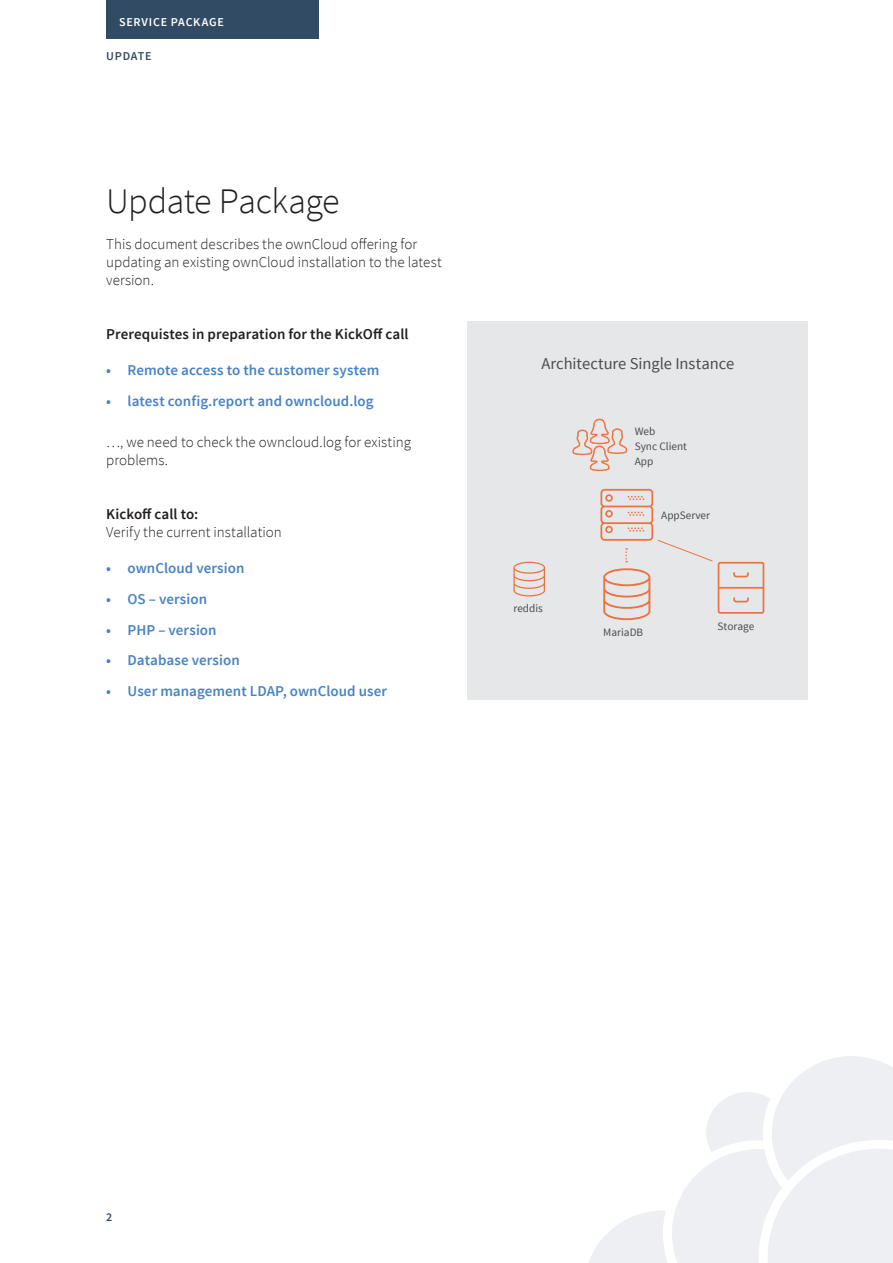
<style>
.page{position:relative;width:893px;height:1263px;background:#fff}
.page>*{position:absolute;margin:0;border:0;box-sizing:border-box;transform-origin:0 0}
.Headline{font:300 36px "Source Sans Pro";letter-spacing:-.02em;color:#231f20}
.Source_11pt_re{font:16.5px "Source Sans Pro";letter-spacing:-.005em;color:#4b4c4d}
.Text{font:300 15px/18px "Source Sans Pro";color:#231f20}
.t1{font:600 15px "Source Sans Pro";letter-spacing:.005em;color:#4983c4}
.Text-2{font:600 15px "Source Sans Pro";letter-spacing:.005em;color:#231f20}
.t2{font:600 12px "Source Sans Pro";letter-spacing:.065em;color:#fff}
.t3{font:600 12px "Source Sans Pro";letter-spacing:.055em;color:#324b64}
.Source_7_5pt_re{font:11.25px "Source Sans Pro";color:#4b4c4d}
.s1{font-weight:600}
</style>
<div class="page">
<div style="left:106px;top:0;width:213px;height:38px;background:#324b64"></div>
<svg style="left:589px;top:1056px;width:304px;height:207px;fill:#eeeff2"></svg>
<div style="left:468px;top:321px;width:340px;height:378px;background:#e6e7e9"></div>
<svg style="left:572px;top:419px;width:55px;height:52px"></svg>
<svg style="left:513px;top:562px;width:32px;height:34px"></svg>
<svg style="left:600px;top:489px;width:164px;height:131px"></svg>
<p class="t2" style="left:119px;top:14px;width:106px">SERVICE PACKAGE</p>
<p class="t3" style="left:106px;top:48px;width:47px">UPDATE</p>
<p class="Headline" style="left:106px;top:179px;width:235px">Update Package</p>
<p class="Text" style="left:106px;top:235px;width:337px">This document describes the ownCloud offering for updating an existing ownCloud installation to the latest version.</p>
<p class="Text-2" style="left:106px;top:325px;width:304px">Prerequistes in preparation for the KickOff call</p>
<p class="t1" style="left:106px;top:361px;width:275px">• Remote access to the customer system</p>
<p class="t1" style="left:106px;top:391px;width:269px">• latest config.report and owncloud.log</p>
<p class="Text" style="left:106px;top:433px;width:306px">…, we need to check the owncloud.log for existing problems.</p>
<p class="Text" style="left:106px;top:505px;width:177px"><span class="s1">Kickoff call to:<br></span>Verify the current installation</p>
<p class="t1" style="left:106px;top:559px;width:140px">• ownCloud version</p>
<p class="t1" style="left:106px;top:589px;width:102px">• OS – version</p>
<p class="t1" style="left:106px;top:620px;width:112px">• PHP – version</p>
<p class="t1" style="left:106px;top:651px;width:135px">• Database version</p>
<p class="t1" style="left:106px;top:682px;width:282px">• User management LDAP, ownCloud user</p>
<p class="Source_11pt_re" style="left:541px;top:354px;width:194px">Architecture Single Instance</p>
<p class="Source_7_5pt_re" style="left:635px;top:424px;width:22px">Web</p>
<p class="Source_7_5pt_re" style="left:635px;top:439px;width:54px">Sync Client</p>
<p class="Source_7_5pt_re" style="left:635px;top:454px;width:20px">App</p>
<p class="Source_7_5pt_re" style="left:513px;top:601px;width:31px">reddis</p>
<p class="Source_7_5pt_re" style="left:661px;top:508px;width:50px">AppServer</p>
<p class="Source_7_5pt_re" style="left:603px;top:626px;width:41px">MariaDB</p>
<p class="Source_7_5pt_re" style="left:718px;top:619px;width:38px">Storage</p>
<p class="t3" style="left:106px;top:1209px;width:8px">2</p>
</div>
